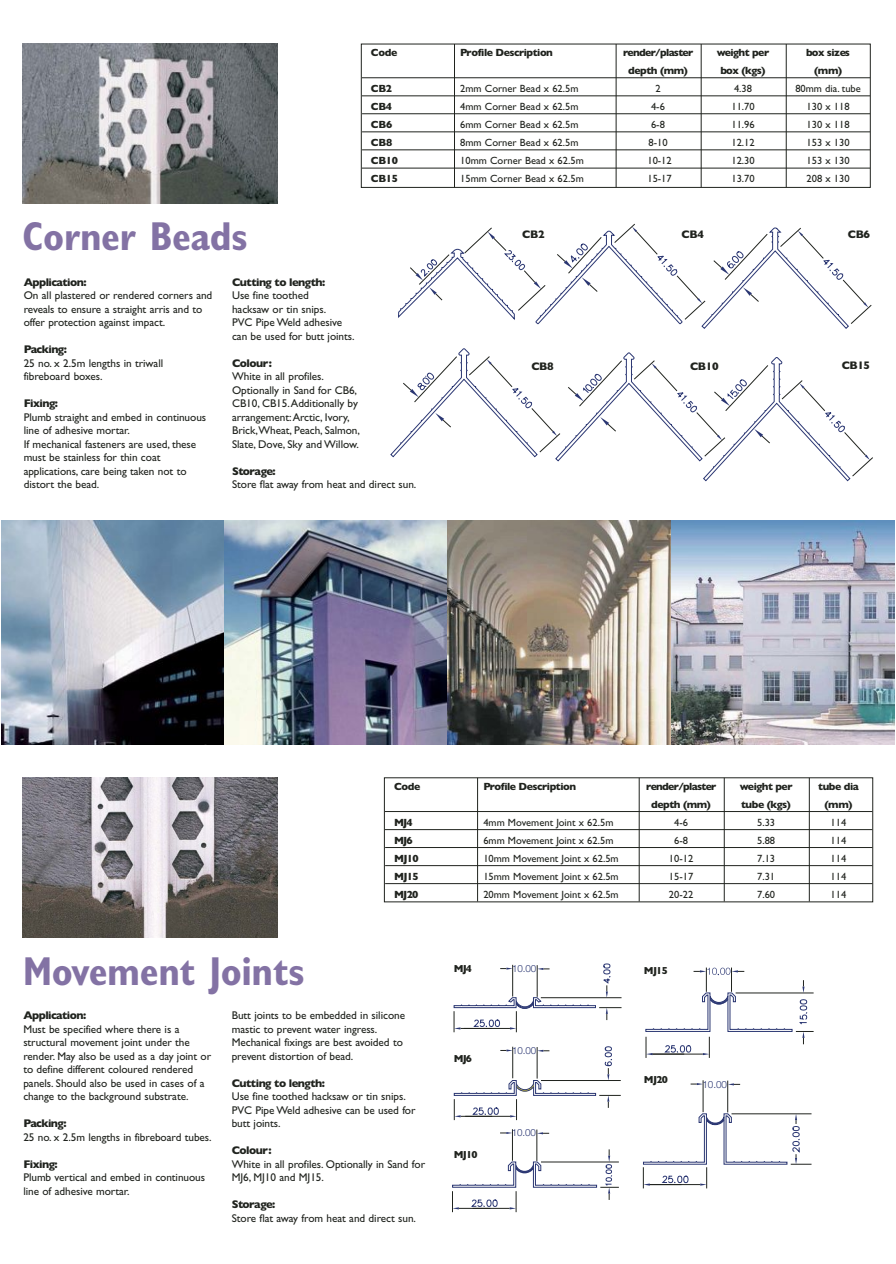
<style>
.page{position:relative;width:896px;height:1264px;background:#fff}
.page>*{position:absolute;margin:0;border:0;box-sizing:border-box;transform-origin:0 0}
.t1{font:700 condensed 40.5px "Gill Sans";letter-spacing:-.01em;color:#8372a4}
.t2{font:11.25px/13.5px "Gill Sans";letter-spacing:-.005em;color:#20231e}
.t3{font:700 11.25px "Gill Sans";letter-spacing:-.045em;color:#20231e}
.t4{font:700 11.1px "Gill Sans";letter-spacing:-.035em;color:#20231e}
.t5{font:10.5px "Gill Sans";color:#20231e}
.t6{font:700 10.5px "Gill Sans";letter-spacing:-.045em;color:#20231e}
.t7{font:700 10.5px "Gill Sans";letter-spacing:-.065em;color:#20231e}
.t8{font:700 10.35px "Gill Sans";letter-spacing:-.075em;color:#20231e}
.t9{font:300 9.9px "Helvetica Neue";letter-spacing:-.01em;color:#2a3672}
.t10{font:300 9.75px "Helvetica Neue";letter-spacing:-.01em;color:#2a3672}
</style>
<div class="page">
<img style="left:1px;top:43px;width:894px;height:1170px">
<p class="t6" style="left:371px;top:46px;width:28px">Code</p>
<p class="t6" style="left:460px;top:46px;width:94px">Profile Description</p>
<p class="t7" style="left:623px;top:46px;width:72px">render/plaster</p>
<p class="t6" style="left:717px;top:46px;width:54px">weight per</p>
<p class="t6" style="left:806px;top:46px;width:46px">box sizes</p>
<p class="t6" style="left:628px;top:64px;width:61px">depth (mm)</p>
<p class="t6" style="left:720px;top:64px;width:47px">box (kgs)</p>
<p class="t6" style="left:814px;top:64px;width:30px">(mm)</p>
<p class="t6" style="left:371px;top:82px;width:23px">CB2</p>
<p class="t5" style="left:460px;top:82px;width:120px">2mm Corner Bead x 62.5m</p>
<p class="t5" style="left:655px;top:82px;width:7px">2</p>
<p class="t5" style="left:734px;top:82px;width:20px">4.38</p>
<p class="t5" style="left:795px;top:82px;width:67px">80mm dia. tube</p>
<p class="t6" style="left:371px;top:100px;width:23px">CB4</p>
<p class="t5" style="left:460px;top:100px;width:120px">4mm Corner Bead x 62.5m</p>
<p class="t5" style="left:651px;top:100px;width:15px">4-6</p>
<p class="t5" style="left:731px;top:100px;width:25px">11.70</p>
<p class="t5" style="left:806px;top:100px;width:45px">130 x 118</p>
<p class="t6" style="left:371px;top:118px;width:23px">CB6</p>
<p class="t5" style="left:460px;top:118px;width:120px">6mm Corner Bead x 62.5m</p>
<p class="t5" style="left:651px;top:118px;width:15px">6-8</p>
<p class="t5" style="left:731px;top:118px;width:25px">11.96</p>
<p class="t5" style="left:806px;top:118px;width:45px">130 x 118</p>
<p class="t6" style="left:371px;top:136px;width:23px">CB8</p>
<p class="t5" style="left:460px;top:136px;width:120px">8mm Corner Bead x 62.5m</p>
<p class="t5" style="left:648px;top:136px;width:21px">8-10</p>
<p class="t5" style="left:731px;top:136px;width:25px">12.12</p>
<p class="t5" style="left:806px;top:136px;width:45px">153 x 130</p>
<p class="t6" style="left:371px;top:154px;width:29px">CB10</p>
<p class="t5" style="left:460px;top:154px;width:125px">10mm Corner Bead x 62.5m</p>
<p class="t5" style="left:647px;top:154px;width:26px">10-12</p>
<p class="t5" style="left:731px;top:154px;width:25px">12.30</p>
<p class="t5" style="left:806px;top:154px;width:45px">153 x 130</p>
<p class="t6" style="left:371px;top:172px;width:29px">CB15</p>
<p class="t5" style="left:460px;top:172px;width:125px">15mm Corner Bead x 62.5m</p>
<p class="t5" style="left:647px;top:172px;width:26px">15-17</p>
<p class="t5" style="left:731px;top:172px;width:25px">13.70</p>
<p class="t5" style="left:806px;top:172px;width:45px">208 x 130</p>
<h1 class="t1" style="left:23px;top:213px;width:226px">Corner Beads</h1>
<p class="t4" style="left:681px;top:228px;width:24px">CB4</p>
<p class="t4" style="left:848px;top:227px;width:24px">CB6</p>
<p class="t4" style="left:522px;top:227px;width:24px">CB2</p>
<p class="t3" style="left:24px;top:275px;width:64px">Application:</p>
<p class="t2" style="left:24px;top:289px;width:190px">On all plastered or rendered corners and reveals to ensure a straight arris and to offer protection against impact.</p>
<p class="t3" style="left:24px;top:343px;width:45px">Packing:</p>
<p class="t2" style="left:24px;top:356px;width:141px">25 no. x 2.5m lengths in triwall fibreboard boxes.</p>
<p class="t3" style="left:24px;top:397px;width:36px">Fixing:</p>
<p class="t2" style="left:24px;top:410px;width:184px">Plumb straight and embed in continuous line of adhesive mortar.<br>If mechanical fasteners are used, these must be stainless for thin coat applications, care being taken not to distort the bead.</p>
<p class="t3" style="left:232px;top:275px;width:95px">Cutting to length:</p>
<p class="t2" style="left:232px;top:289px;width:124px">Use fine toothed<br>hacksaw or tin snips.<br>PVC Pipe Weld adhesive can be used for butt joints.</p>
<p class="t3" style="left:232px;top:356px;width:41px">Colour:</p>
<p class="t2" style="left:232px;top:370px;width:129px">White in all profiles.<br>Optionally in Sand for CB6,<br>CB10, CB15.Additionally by arrangement:Arctic, Ivory,<br>Brick,Wheat, Peach, Salmon,<br>Slate, Dove, Sky and Willow.</p>
<p class="t3" style="left:232px;top:464px;width:45px">Storage:</p>
<p class="t2" style="left:232px;top:478px;width:186px">Store flat away from heat and direct sun.</p>
<p class="t4" style="left:531px;top:359px;width:24px">CB8</p>
<p class="t4" style="left:690px;top:359px;width:30px">CB10</p>
<p class="t4" style="left:841px;top:359px;width:30px">CB15</p>
<p class="t6" style="left:394px;top:779px;width:28px">Code</p>
<p class="t6" style="left:483px;top:779px;width:94px">Profile Description</p>
<p class="t7" style="left:646px;top:779px;width:72px">render/plaster</p>
<p class="t6" style="left:740px;top:779px;width:54px">weight per</p>
<p class="t6" style="left:818px;top:779px;width:42px">tube dia</p>
<p class="t6" style="left:651px;top:797px;width:61px">depth (mm)</p>
<p class="t6" style="left:741px;top:797px;width:51px">tube (kgs)</p>
<p class="t6" style="left:824px;top:797px;width:30px">(mm)</p>
<p class="t6" style="left:394px;top:815px;width:20px">MJ4</p>
<p class="t5" style="left:483px;top:816px;width:132px">4mm Movement Joint x 62.5m</p>
<p class="t5" style="left:674px;top:816px;width:15px">4-6</p>
<p class="t5" style="left:757px;top:816px;width:20px">5.33</p>
<p class="t5" style="left:830px;top:816px;width:17px">114</p>
<p class="t6" style="left:394px;top:833px;width:20px">MJ6</p>
<p class="t5" style="left:483px;top:834px;width:132px">6mm Movement Joint x 62.5m</p>
<p class="t5" style="left:674px;top:834px;width:15px">6-8</p>
<p class="t5" style="left:757px;top:834px;width:20px">5.88</p>
<p class="t5" style="left:830px;top:834px;width:17px">114</p>
<p class="t6" style="left:394px;top:851px;width:26px">MJ10</p>
<p class="t5" style="left:483px;top:852px;width:137px">10mm Movement Joint x 62.5m</p>
<p class="t5" style="left:669px;top:852px;width:26px">10-12</p>
<p class="t5" style="left:757px;top:852px;width:20px">7.13</p>
<p class="t5" style="left:830px;top:852px;width:17px">114</p>
<p class="t6" style="left:394px;top:869px;width:26px">MJ15</p>
<p class="t5" style="left:483px;top:870px;width:137px">15mm Movement Joint x 62.5m</p>
<p class="t5" style="left:669px;top:870px;width:26px">15-17</p>
<p class="t5" style="left:757px;top:870px;width:20px">7.31</p>
<p class="t5" style="left:830px;top:870px;width:17px">114</p>
<p class="t6" style="left:394px;top:887px;width:26px">MJ20</p>
<p class="t5" style="left:483px;top:888px;width:137px">20mm Movement Joint x 62.5m</p>
<p class="t5" style="left:669px;top:888px;width:26px">20-22</p>
<p class="t5" style="left:757px;top:888px;width:20px">7.60</p>
<p class="t5" style="left:830px;top:888px;width:17px">114</p>
<h1 class="t1" style="left:23px;top:946px;width:283px">Movement Joints</h1>
<p class="t3" style="left:23px;top:1008px;width:64px">Application:</p>
<p class="t2" style="left:23px;top:1022px;width:189px">Must be specified where there is a structural movement joint under the render. May also be used as a day joint or to define different coloured rendered panels. Should also be used in cases of a change to the background substrate.</p>
<p class="t3" style="left:23px;top:1116px;width:45px">Packing:</p>
<p class="t2" style="left:23px;top:1130px;width:190px">25 no. x 2.5m lengths in fibreboard tubes.</p>
<p class="t3" style="left:23px;top:1157px;width:36px">Fixing:</p>
<p class="t2" style="left:23px;top:1170px;width:183px">Plumb vertical and embed in continuous line of adhesive mortar.</p>
<p class="t2" style="left:232px;top:1008px;width:175px">Butt joints to be embedded in silicone mastic to prevent water ingress.<br>Mechanical fixings are best avoided to prevent distortion of bead.</p>
<p class="t3" style="left:232px;top:1076px;width:95px">Cutting to length:</p>
<p class="t2" style="left:232px;top:1089px;width:185px">Use fine toothed hacksaw or tin snips.<br>PVC Pipe Weld adhesive can be used for butt joints.</p>
<p class="t3" style="left:232px;top:1143px;width:41px">Colour:</p>
<p class="t2" style="left:232px;top:1157px;width:195px">White in all profiles. Optionally in Sand for<br>MJ6, MJ10 and MJ15.</p>
<p class="t3" style="left:232px;top:1197px;width:45px">Storage:</p>
<p class="t2" style="left:232px;top:1211px;width:186px">Store flat away from heat and direct sun.</p>
<p class="t8" style="left:454px;top:962px;width:20px">MJ4</p>
<p class="t8" style="left:454px;top:1052px;width:20px">MJ6</p>
<p class="t8" style="left:454px;top:1148px;width:25px">MJ10</p>
<p class="t9" style="left:512px;top:962px;width:26px">10.00</p>
<p class="t10" style="left:512px;top:1044px;width:26px">10.00</p>
<p class="t10" style="left:512px;top:1126px;width:26px">10.00</p>
<p class="t8" style="left:644px;top:964px;width:25px">MJ15</p>
<p class="t8" style="left:644px;top:1073px;width:25px">MJ20</p>
<p class="t9" style="left:702px;top:1077px;width:26px">10.00</p>
</div>
